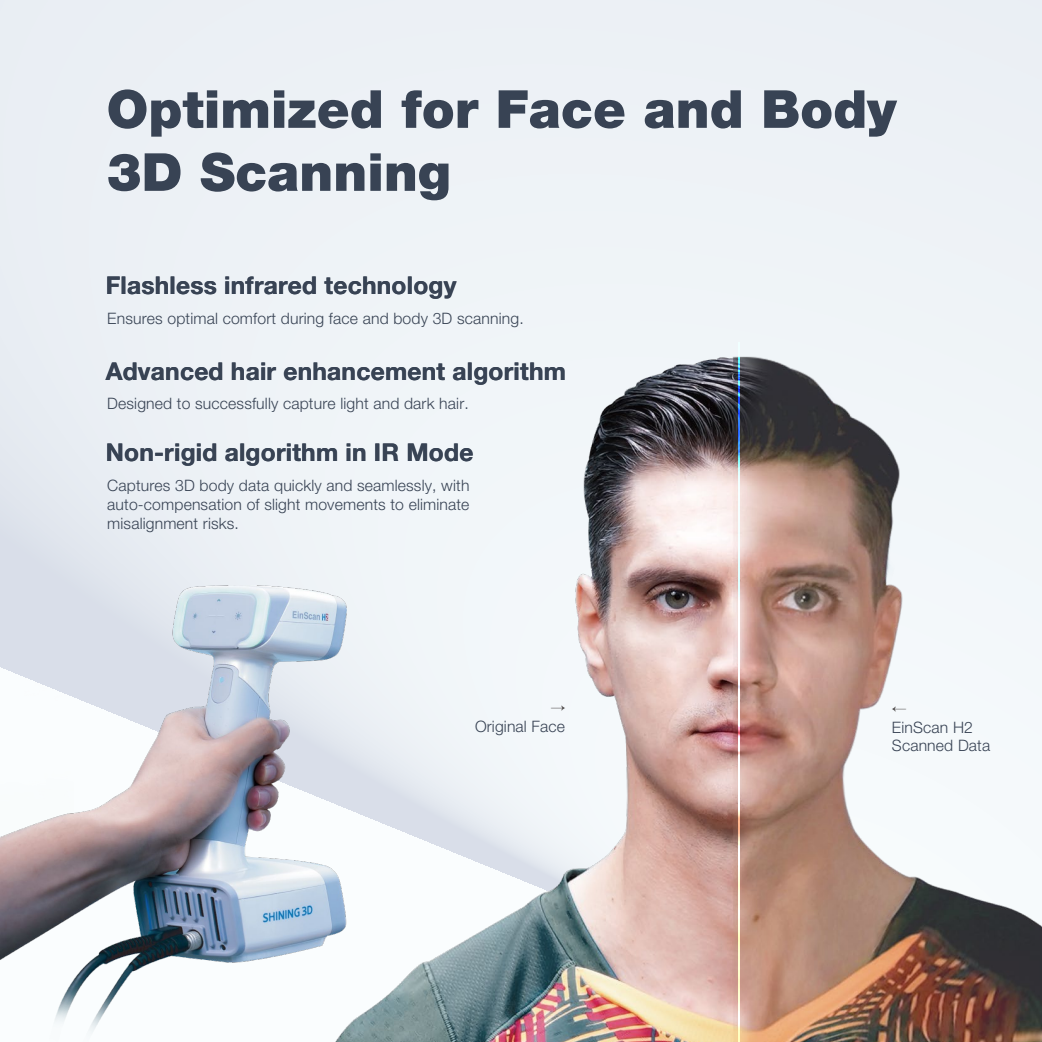
<style>
.page{position:relative;width:1042px;height:1042px;background:#edf1f6}
.page>*{position:absolute;margin:0;border:0;box-sizing:border-box;transform-origin:0 0}
.t1{font:900 52.5px/63px "Helvetica Neue LT Pro";color:#384354}
.t2{font:700 24.5px "Helvetica Neue LT Pro";letter-spacing:.01em;color:#384354}
.t3{font:300 15.75px/18.9px "Helvetica Neue LT Pro";letter-spacing:.01em;color:#384354;text-align:justify}
.t4{font:14px "FZLTCHJW GB1 0";color:#3e3a39}
</style>
<div class="page">
<img style="left:52px;top:342px;width:990px;height:700px">
<svg style="left:738px;top:343px;width:2px;height:699px"></svg>
<img style="left:0;top:585px;width:346px;height:457px">
<svg style="left:892px;top:706px;width:14px;height:6px"></svg>
<h1 class="t1" style="left:107px;top:77px;width:791px">Optimized for Face and Body<br>3D Scanning</h1>
<h2 class="t2" style="left:106px;top:270px;width:352px">Flashless infrared technology</h2>
<p class="t3" style="left:107px;top:309px;width:418px">Ensures optimal comfort during face and body 3D scanning.</p>
<h2 class="t2" style="left:106px;top:355px;width:462px">Advanced hair enhancement algorithm</h2>
<p class="t3" style="left:107px;top:394px;width:363px">Designed to successfully capture light and dark hair.</p>
<h2 class="t2" style="left:106px;top:437px;width:369px">Non-rigid algorithm in IR Mode</h2>
<p class="t3" style="left:107px;top:476px;width:364px">Captures 3D body data quickly and seamlessly, with auto-compensation of slight movements to eliminate misalignment risks.</p>
<p class="t4" style="left:551px;top:700px;width:15px">→</p>
<p class="t3" style="left:475px;top:716px;width:92px">Original Face</p>
<p class="t3" style="left:892px;top:717px;width:100px">EinScan H2<br>Scanned Data</p>
</div>
